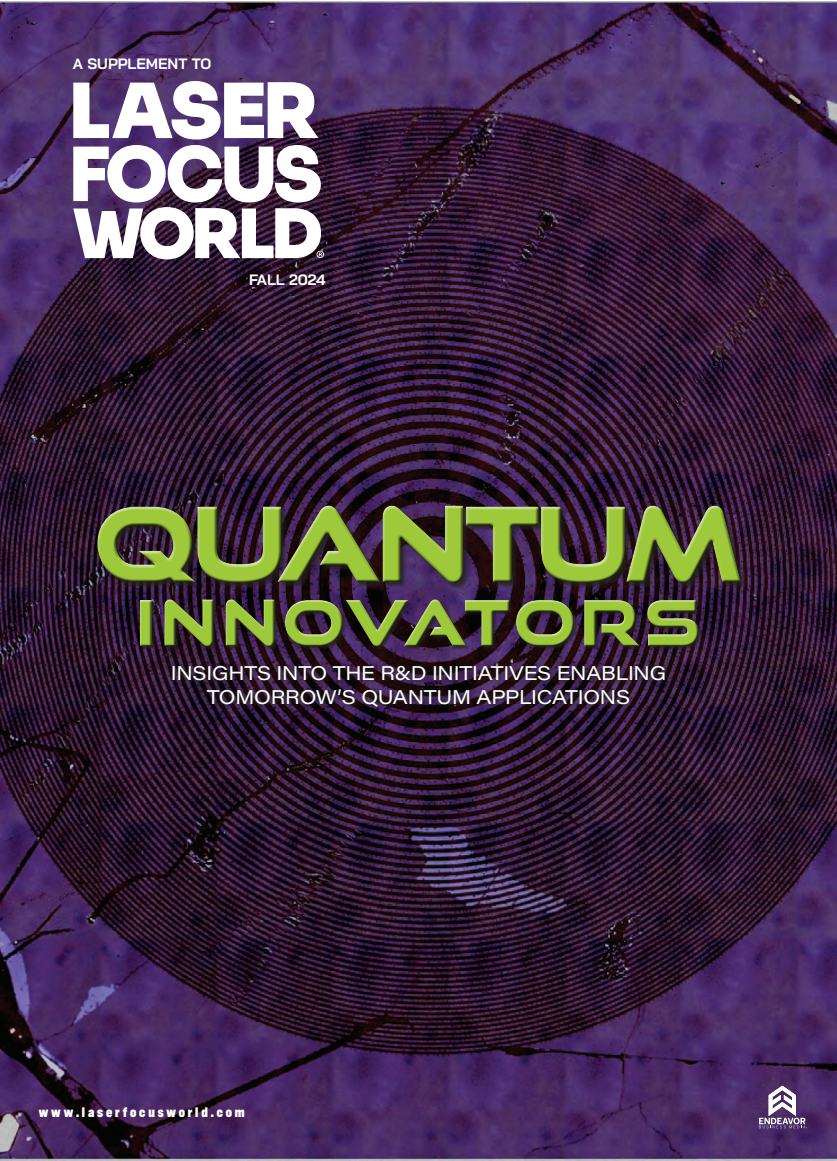
<style>
.page{position:relative;width:837px;height:1161px;background:#fff}
.page>*{position:absolute;margin:0;border:0;box-sizing:border-box;transform-origin:0 0}
.t1{font:103.5px "Good Times Hv";letter-spacing:-.03em;color:#9ec93a}
.t2{font:63px "Good Times Hv";letter-spacing:.08em;color:#9ec93a}
.t3{font:19.5px/24px "Acumin Variable Concept";letter-spacing:-.01em;color:#fff;text-align:center}
.t4{font:700 15px "Bai Jamjuree";color:#fff}
.t5{font:900 13.5px "Alternate Gothic ATF";letter-spacing:.21em;color:#fff}
</style>
<div class="page">
<img style="left:0;top:2px;width:837px;height:1159px">
<svg style="left:73px;top:81px;width:251px;height:178px"></svg>
<svg style="left:169px;top:662px;width:503px;height:51px;background:#2b182e"></svg>
<div style="left:97px;top:506px;width:650px;height:83px;background:#231f20;opacity:.75"></div>
<div style="left:94px;top:502px;width:631px;height:82px;background:#fff;opacity:.7"></div>
<div style="left:99px;top:505px;width:645px;height:81px;background:#231f20;opacity:.92"></div>
<div style="left:140px;top:599px;width:562px;height:52px;background:#231f20;opacity:.75"></div>
<div style="left:138px;top:597px;width:560px;height:50px;background:#fff;opacity:.7"></div>
<div style="left:138px;top:599px;width:562px;height:50px;background:#231f20;opacity:.92"></div>
<svg style="left:759px;top:1086px;width:48px;height:42px"></svg>
<p class="t4" style="left:73px;top:55px;width:140px">A SUPPLEMENT TO</p>
<p class="t4" style="left:249px;top:271px;width:78px">FALL 2024</p>
<h1 class="t1" style="left:94px;top:481px;width:650px">QUANTUM</h1>
<h2 class="t2" style="left:137px;top:584px;width:565px">INNOVATORS</h2>
<p class="t3" style="left:171px;top:660px;width:497px">INSIGHTS INTO THE R&amp;D INITIATIVES ENABLING<br>TOMORROW’S QUANTUM APPLICATIONS</p>
<p class="t5" style="left:39px;top:1104px;width:208px">www.laserfocusworld.com</p>
</div>
